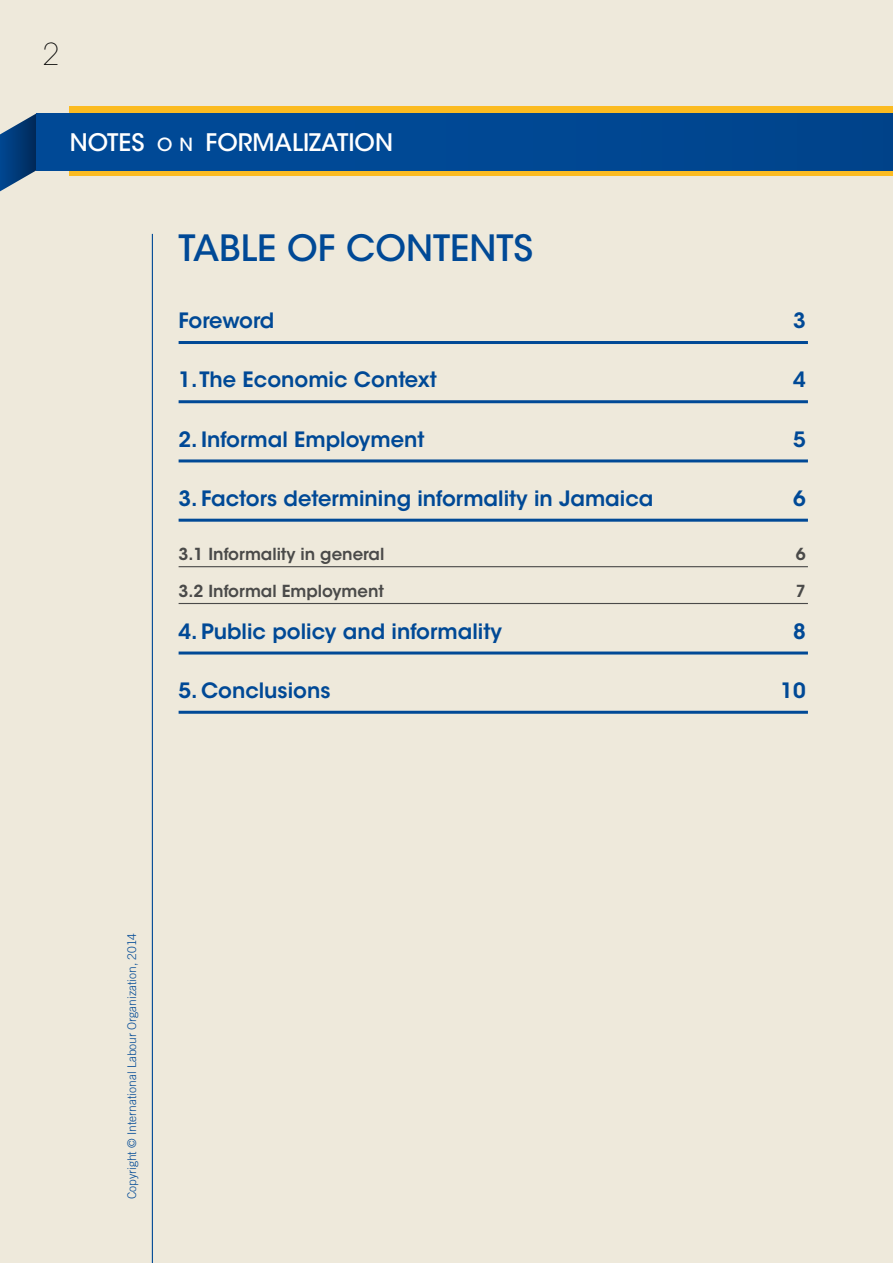
<style>
.page{position:relative;width:893px;height:1263px;background:#eee9db}
.page>*{position:absolute;margin:0;border:0;box-sizing:border-box;transform-origin:0 0}
.titulo_indice{font:500 36px "ITC Avant Garde Std";color:#004996}
.folio_IZQ{font:200 30px "ITC Avant Garde Std";color:#000}
.t1{font:500 24px "ITC Avant Garde Std";color:#fff}
.titulo_1{font:600 21px "ITC Avant Garde Std";color:#004996}
.titulo_1-2{font:600 21px "ITC Avant Garde Std";letter-spacing:-.02em;color:#004996}
.titulo_1_1{font:600 16.5px "ITC Avant Garde Std";color:#4a4a49}
.t2{font:300 12px "Trade Gothic LT Std";color:#004996}
.s1{font-size:18px}
</style>
<div class="page">
<hr style="left:152px;top:234px;width:1px;height:1029px;background:#004996">
<div style="left:69px;top:106px;width:824px;height:70px;background:#fbbb21"></div>
<svg style="left:0;top:113px;width:36px;height:78px"></svg>
<div style="left:36px;top:113px;width:857px;height:57px;background:#004895"></div>
<hr style="left:179px;top:341px;width:629px;height:3px;background:#004996">
<hr style="left:179px;top:400px;width:629px;height:3px;background:#004996">
<hr style="left:179px;top:459px;width:629px;height:3px;background:#004996">
<hr style="left:179px;top:519px;width:629px;height:3px;background:#004996">
<hr style="left:179px;top:566px;width:629px;height:1px;background:#4a4a49">
<hr style="left:179px;top:603px;width:629px;height:1px;background:#4a4a49">
<hr style="left:179px;top:651px;width:629px;height:3px;background:#004996">
<hr style="left:179px;top:711px;width:629px;height:3px;background:#004996">
<p class="folio_IZQ" style="left:43px;top:36px;width:18px">2</p>
<p class="t1" style="left:70px;top:127px;width:325px">NOTES <span class="s1">O N</span> FORMALIZATION</p>
<p class="titulo_indice" style="left:179px;top:225px;width:356px">TABLE OF CONTENTS</p>
<p class="titulo_1-2" style="left:179px;top:307px;width:97px">Foreword</p>
<p class="titulo_1" style="left:793px;top:307px;width:14px">3</p>
<p class="titulo_1" style="left:179px;top:366px;width:260px">1. The Economic Context</p>
<p class="titulo_1" style="left:793px;top:366px;width:14px">4</p>
<p class="titulo_1" style="left:179px;top:426px;width:247px">2. Informal Employment</p>
<p class="titulo_1" style="left:793px;top:426px;width:14px">5</p>
<p class="titulo_1" style="left:179px;top:485px;width:476px">3. Factors determining informality in Jamaica</p>
<p class="titulo_1" style="left:793px;top:485px;width:14px">6</p>
<p class="titulo_1_1" style="left:179px;top:543px;width:207px">3.1 Informality in general</p>
<p class="titulo_1_1" style="left:796px;top:543px;width:11px">6</p>
<p class="titulo_1_1" style="left:179px;top:580px;width:207px">3.2 Informal Employment</p>
<p class="titulo_1_1" style="left:796px;top:580px;width:11px">7</p>
<p class="titulo_1" style="left:179px;top:618px;width:325px">4. Public policy and informality</p>
<p class="titulo_1" style="left:793px;top:618px;width:14px">8</p>
<p class="titulo_1" style="left:179px;top:677px;width:153px">5. Conclusions</p>
<p class="titulo_1" style="left:780px;top:677px;width:27px">10</p>
<p class="t2" style="left:125px;top:1199px;width:268px;rotate:-90deg">Copyright © International Labour Organization, 2014</p>
</div>
